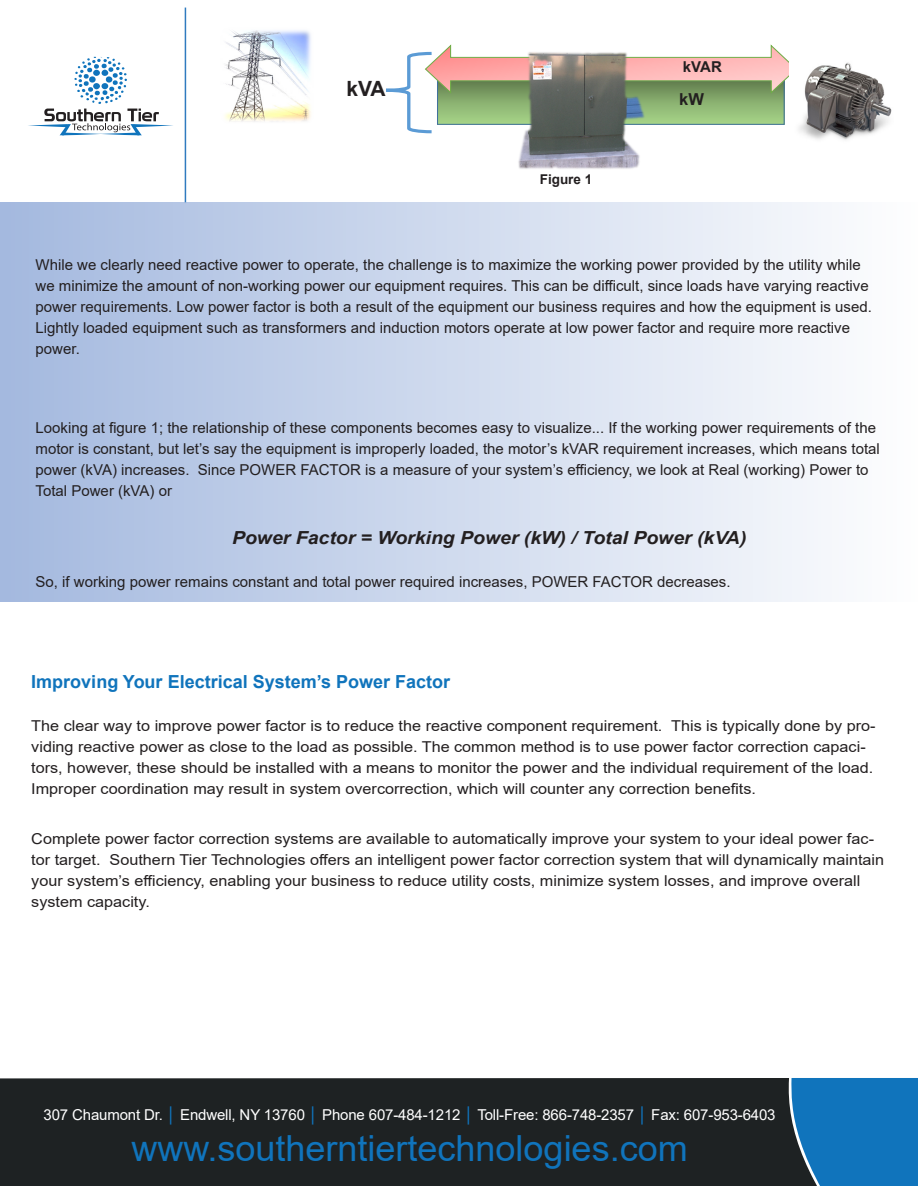
<style>
.page{position:relative;width:918px;height:1186px;background:#fff}
.page>*{position:absolute;margin:0;border:0;box-sizing:border-box;transform-origin:0 0}
.SSI_brochure_text{font:36px "Arial";color:#1074bc}
.SSI_brochure_sub-hea{font:700 21px "Arial";color:#231f20}
.SSI_brochure_sub-hea-2{font:italic 700 18px "Arial";color:#231f20;scale:1.08 1}
.SSI_brochure_sub-hea-3{font:700 18px "Arial";color:#1074bc}
.SSI_brochure_sub-hea-4{font:700 16.5px "Arial";color:#231f20}
.SSI_brochure_sub-hea-5{font:15px/21px "Arial";color:#231f20}
.SSI_brochure_sub-hea-6{font:15px/21px "Arial";color:#231f20;scale:1.08 1}
.SSI_brochure_sub-hea-7{font:15px "Arial";letter-spacing:-.01em;color:#fff}
.SSI_brochure_sub-hea-8{font:700 15px "Arial";color:#231f20}
.SSI_brochure_sub-hea-9{font:700 13.5px "Arial";color:#231f20}
.s1{color:#1074bc}
</style>
<div class="page">
<div style="left:0;top:1078px;width:791px;height:108px;background:#1e2223"></div>
<svg style="left:791px;top:1078px;width:127px;height:108px;background:#1571b4"></svg>
<svg style="left:28px;top:56px;width:145px;height:80px"></svg>
<hr style="left:185px;top:8px;width:1px;height:195px;background:#307bbf">
<div style="left:0;top:202px;width:918px;height:400px;background:linear-gradient(to right,#a3b8df,#fefefe)"></div>
<img style="left:518px;top:135px;width:122px;height:34px">
<svg style="left:386px;top:44px;width:403px;height:91px"></svg>
<img style="left:225px;top:30px;width:86px;height:92px">
<img style="left:799px;top:62px;width:93px;height:78px">
<p class="SSI_brochure_sub-hea" style="left:346px;top:74px;width:41px">kVA</p>
<p class="SSI_brochure_sub-hea-9" style="left:540px;top:170px;width:54px">Figure 1</p>
<p class="SSI_brochure_sub-hea-8" style="left:683px;top:57px;width:40px">kVAR</p>
<p class="SSI_brochure_sub-hea-4" style="left:679px;top:88px;width:26px">kW</p>
<p class="SSI_brochure_sub-hea-5" style="left:36px;top:254px;width:838px">While we clearly need reactive power to operate, the challenge is to maximize the working power provided by the utility while we minimize the amount of non-working power our equipment requires. This can be difficult, since loads have varying reactive power requirements. Low power factor is both a result of the equipment our business requires and how the equipment is used.<br>Lightly loaded equipment such as transformers and induction motors operate at low power factor and require more reactive power.</p>
<p class="SSI_brochure_sub-hea-5" style="left:36px;top:417px;width:846px">Looking at figure 1; the relationship of these components becomes easy to visualize... If the working power requirements of the motor is constant, but let’s say the equipment is improperly loaded, the motor’s kVAR requirement increases, which means total power (kVA) increases. Since POWER FACTOR is a measure of your system’s efficiency, we look at Real (working) Power to Total Power (kVA) or</p>
<p class="SSI_brochure_sub-hea-2" style="left:232px;top:525px;width:478px">Power Factor = Working Power (kW) / Total Power (kVA)</p>
<p class="SSI_brochure_sub-hea-5" style="left:36px;top:571px;width:697px">So, if working power remains constant and total power required increases, POWER FACTOR decreases.</p>
<p class="SSI_brochure_sub-hea-3" style="left:31px;top:669px;width:420px">Improving Your Electrical System’s Power Factor</p>
<p class="SSI_brochure_sub-hea-6" style="left:31px;top:715px;width:783px">The clear way to improve power factor is to reduce the reactive component requirement. This is typically done by pro&shy;viding reactive power as close to the load as possible. The common method is to use power factor correction capaci&shy;tors, however, these should be installed with a means to monitor the power and the individual requirement of the load.<br>Improper coordination may result in system overcorrection, which will counter any correction benefits.</p>
<p class="SSI_brochure_sub-hea-6" style="left:31px;top:828px;width:791px">Complete power factor correction systems are available to automatically improve your system to your ideal power fac&shy;tor target. Southern Tier Technologies offers an intelligent power factor correction system that will dynamically maintain your system’s efficiency, enabling your business to reduce utility costs, minimize system losses, and improve overall system capacity.</p>
<p class="SSI_brochure_sub-hea-7" style="left:44px;top:1104px;width:734px">307 Chaumont Dr. <span class="s1">│</span> Endwell, NY 13760 <span class="s1">│</span> Phone 607-484-1212 <span class="s1">│</span> Toll-Free: 866-748-2357 <span class="s1">│</span> Fax: 607-953-6403</p>
<p class="SSI_brochure_text" style="left:131px;top:1123px;width:558px">www.southerntiertechnologies.com</p>
</div>
